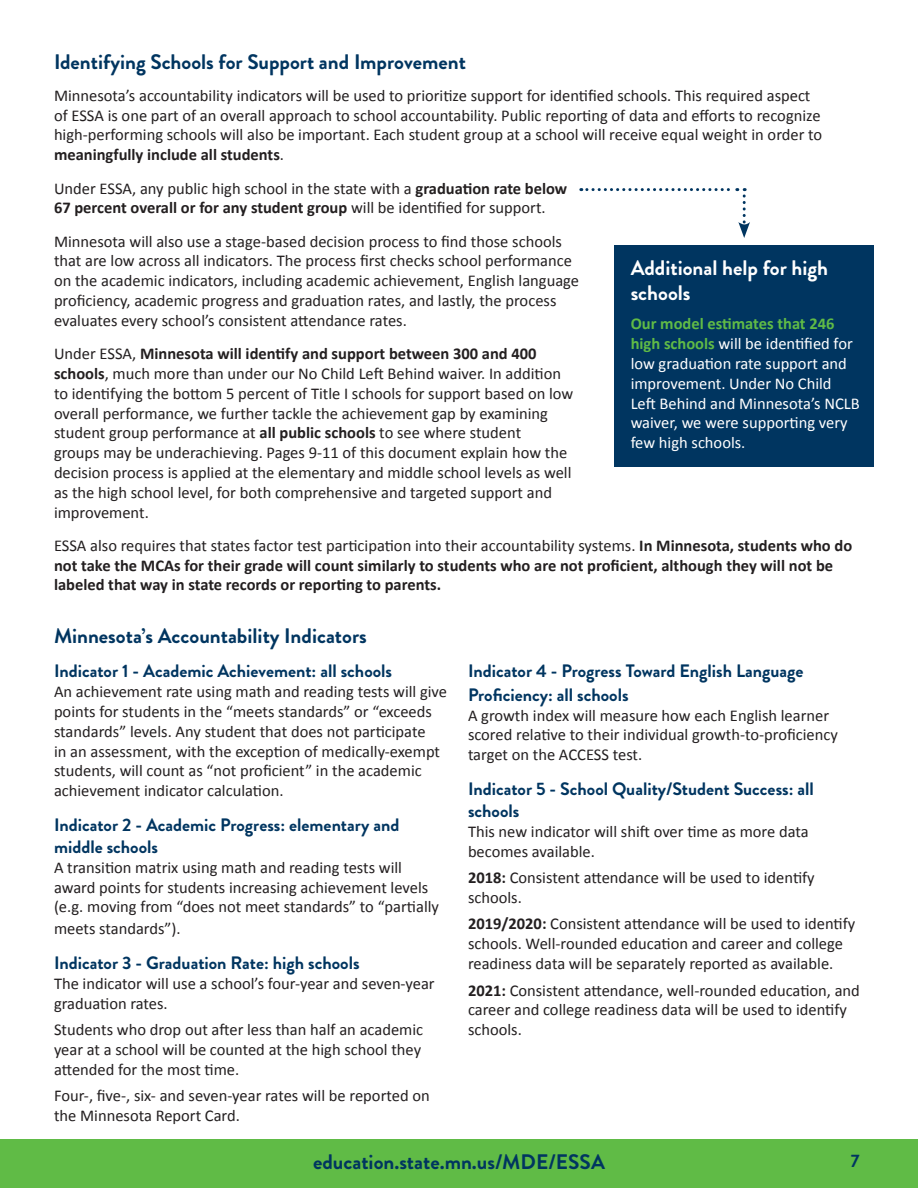
<style>
.page{position:relative;width:918px;height:1188px;background:#fff}
.page>*{position:absolute;margin:0;border:0;box-sizing:border-box;transform-origin:0 0}
.t1{font:700 21px "Brandon Grotesque";color:#003560}
.t2{font:700 21px/25.2px "Brandon Grotesque";color:#fff}
.t3{font:700 18px/21.6px "Brandon Grotesque";color:#003560}
.t4{font:16.5px/19.8px "Calibri";color:#231f20}
.t5{font:700 16.5px/19.8px "Calibri";color:#231f20}
.t6{font:16.5px/19.8px "Calibri";color:#fff}
.s1{font-weight:700}
.s2{font-weight:400}
.s3{font-weight:700;color:#60bb46}
</style>
<div class="page">
<div style="left:0;top:1139px;width:918px;height:49px;background:#60bb46"></div>
<div style="left:615px;top:246px;width:259px;height:221px;background:#003560"></div>
<svg style="left:581px;top:188px;width:169px;height:50px"></svg>
<h2 class="t1" style="left:54px;top:47px;width:413px">Identifying Schools for Support and Improvement</h2>
<p class="t4" style="left:54px;top:86px;width:770px">Minnesota’s accountability indicators will be used to prioritize support for identified schools. This required aspect of ESSA is one part of an overall approach to school accountability. Public reporting of data and efforts to recognize high-performing schools will also be important. Each student group at a school will receive equal weight in order to <span class="s1">meaningfully include all students</span>.</p>
<p class="t4" style="left:54px;top:178px;width:515px">Under ESSA, any public high school in the state with a <span class="s1">graduation rate below<br>67 percent overall or for any student group</span> will be identified for support.</p>
<p class="t4" style="left:54px;top:231px;width:527px">Minnesota will also use a stage-based decision process to find those schools that are low across all indicators. The process first checks school performance on the academic indicators, including academic achievement, English language proficiency, academic progress and graduation rates, and lastly, the process evaluates every school’s consistent attendance rates.</p>
<p class="t4" style="left:54px;top:344px;width:521px">Under ESSA, <span class="s1">Minnesota will identify and support between 300 and 400 schools</span>, much more than under our No Child Left Behind waiver. In addition to identifying the bottom 5 percent of Title I schools for support based on low overall performance, we further tackle the achievement gap by examining student group performance at <span class="s1">all public schools</span> to see where student<br>groups may be underachieving. Pages 9-11 of this document explain how the decision process is applied at the elementary and middle school levels as well as the high school level, for both comprehensive and targeted support and improvement.</p>
<p class="t5" style="left:54px;top:535px;width:800px"><span class="s2">ESSA also requires that states factor test participation into their accountability systems.</span> In Minnesota, students who do not take the MCAs for their grade will count similarly to students who are not proficient, although they will not be labeled that way in state records or reporting to parents.</p>
<p class="t2" style="left:631px;top:256px;width:199px">Additional help for high schools</p>
<p class="t6" style="left:631px;top:314px;width:231px"><span class="s3">Our model estimates that 246 high schools</span> will be identified for low graduation rate support and improvement. Under No Child<br>Left Behind and Minnesota’s NCLB waiver, we were supporting very few high schools.</p>
<h2 class="t1" style="left:54px;top:621px;width:314px">Minnesota’s Accountability Indicators</h2>
<h3 class="t3" style="left:54px;top:661px;width:340px">Indicator 1 - Academic Achievement: all schools</h3>
<p class="t4" style="left:54px;top:682px;width:395px">An achievement rate using math and reading tests will give points for students in the “meets standards” or “exceeds standards” levels. Any student that does not participate<br>in an assessment, with the exception of medically-exempt students, will count as “not proficient” in the academic achievement indicator calculation.</p>
<h3 class="t3" style="left:54px;top:815px;width:347px">Indicator 2 - Academic Progress: elementary and middle schools</h3>
<p class="t4" style="left:54px;top:857px;width:387px">A transition matrix using math and reading tests will award points for students increasing achievement levels (e.g. moving from “does not meet standards” to “partially</p>
<p class="t4" style="left:54px;top:919px;width:128px">meets standards”).</p>
<h3 class="t3" style="left:54px;top:952px;width:307px">Indicator 3 - Graduation Rate: high schools</h3>
<p class="t4" style="left:54px;top:973px;width:382px">The indicator will use a school’s four-year and seven-year graduation rates.</p>
<p class="t4" style="left:54px;top:1020px;width:371px;text-align:justify">Students who drop out after less than half an academic year at a school will be counted at the high school they attended for the most time.</p>
<p class="t4" style="left:54px;top:1086px;width:377px">Four-, five-, six- and seven-year rates will be reported on the Minnesota Report Card.</p>
<h3 class="t3" style="left:468px;top:660px;width:337px;line-height:23.4px">Indicator 4 - Progress Toward English Language<br>Proficiency: all schools</h3>
<p class="t4" style="left:468px;top:705px;width:371px">A growth index will measure how each English learner scored relative to their individual growth-to-proficiency target on the ACCESS test.</p>
<h3 class="t3" style="left:468px;top:779px;width:347px">Indicator 5 - School Quality/Student Success: all schools</h3>
<p class="t4" style="left:468px;top:821px;width:342px">This new indicator will shift over time as more data becomes available.</p>
<p class="t4" style="left:468px;top:868px;width:348px"><span class="s1">2018:</span> Consistent attendance will be used to identify schools.</p>
<p class="t4" style="left:468px;top:914px;width:389px"><span class="s1">2019/2020:</span> Consistent attendance will be used to identify schools. Well-rounded education and career and college readiness data will be separately reported as available.</p>
<p class="t4" style="left:468px;top:980px;width:393px"><span class="s1">2021:</span> Consistent attendance, well-rounded education, and career and college readiness data will be used to identify schools.</p>
<p class="t1" style="left:313px;top:1147px;width:293px">education.state.mn.us/MDE/ESSA</p>
<p class="t3" style="left:851px;top:1150px;width:10px">7</p>
</div>
